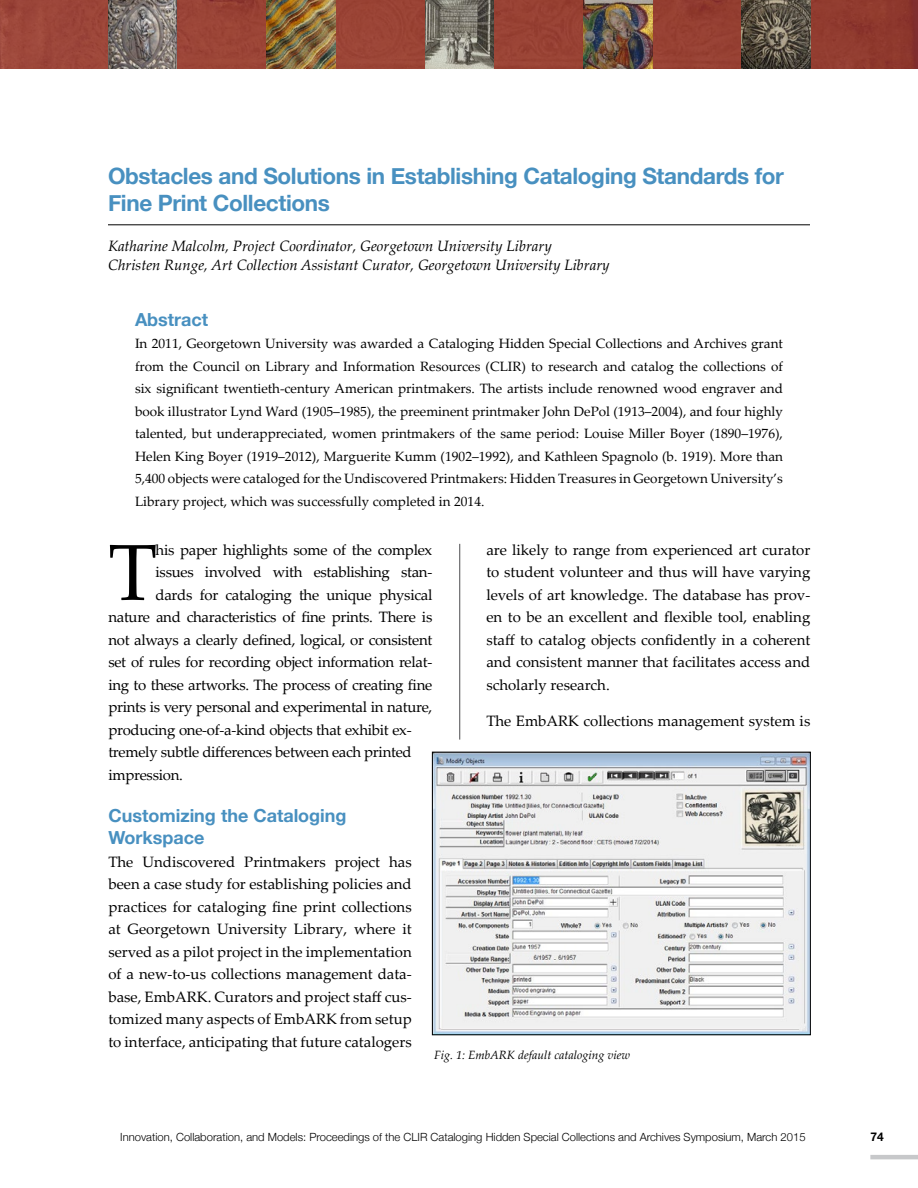
<style>
.page{position:relative;width:918px;height:1188px;background:#fff}
.page>*{position:absolute;margin:0;border:0;box-sizing:border-box;transform-origin:0 0}
._8_Intro_Copy{font:79.65px "Palatino Linotype";color:#000}
._4_Title{font:700 22.5px/27px "Helvetica Neue";letter-spacing:-.015em;color:#4890c0}
._2_Header{font:700 18px/22.5px "Helvetica Neue";color:#4890c0}
._6_Abstract_Header{font:700 18px "Helvetica Neue";color:#4890c0}
.Body_Copy{font:15px/22.5px "Palatino Linotype";color:#000;text-align:justify}
._8_Intro_Copy-2{font:15px "Palatino Linotype";letter-spacing:-.02em;color:#000}
._5_Author_-_space_af{font:italic 15px/19.5px "Palatino Linotype";color:#000}
._7_Abstract_Copy{font:13.5px/22.5px "Palatino Linotype";color:#000;text-align:justify}
._3_Caption{font:italic 12px "Palatino Linotype";color:#000}
.t1{font:700 12px "Helvetica Neue";color:#000}
.t2{font:300 11.25px "Helvetica Neue";color:#000}
</style>
<div class="page">
<img style="left:0;top:0;width:918px;height:69px">
<img style="left:108px;top:0;width:69px;height:69px">
<img style="left:425px;top:0;width:69px;height:69px">
<img style="left:267px;top:0;width:68px;height:69px">
<img style="left:742px;top:0;width:68px;height:69px">
<img style="left:583px;top:0;width:69px;height:69px">
<hr style="left:870px;top:1155px;width:48px;height:4px;background:#c7c8ca">
<hr style="left:108px;top:224px;width:702px;height:1px;background:#000">
<img style="left:434px;top:754px;width:375px;height:279px">
<div style="left:432px;top:752px;width:379px;height:283px;border:1px solid #000"></div>
<hr style="left:459px;top:544px;width:1px;height:196px;background:#4d4d4f">
<p class="_4_Title" style="left:108px;top:163px;width:677px">Obstacles and Solutions in Establishing Cataloging Standards for<br>Fine Print Collections</p>
<p class="_5_Author_-_space_af" style="left:108px;top:235px;width:503px">Katharine Malcolm, Project Coordinator, Georgetown University Library<br>Christen Runge, Art Collection Assistant Curator, Georgetown University Library</p>
<p class="_6_Abstract_Header" style="left:135px;top:305px;width:75px">Abstract</p>
<p class="_7_Abstract_Copy" style="left:135px;top:332px;width:650px">In 2011, Georgetown University was awarded a Cataloging Hidden Special Collections and Archives grant from the Council on Library and Information Resources (CLIR) to research and catalog the collections of six significant twentieth-century American printmakers. The artists include renowned wood engraver and book illustrator Lynd Ward (1905–1985), the preeminent printmaker John DePol (1913–2004), and four highly talented, but underappreciated, women printmakers of the same period: Louise Miller Boyer (1890–1976), Helen King Boyer (1919–2012), Marguerite Kumm (1902–1992), and Kathleen Spagnolo (b. 1919). More than 5,400 objects were cataloged for the Undiscovered Printmakers: Hidden Treasures in Georgetown University’s Library project, which was successfully completed in 2014.</p>
<p class="_8_Intro_Copy" style="left:108px;top:516px;width:50px">T</p>
<p class="_8_Intro_Copy-2" style="left:156px;top:539px;width:278px">his paper highlights some of the complex</p>
<p class="Body_Copy" style="left:486px;top:538px;width:326px">are likely to range from experienced art curator to student volunteer and thus will have varying levels of art knowledge. The database has prov&shy;en to be an excellent and flexible tool, enabling staff to catalog objects confidently in a coherent and consistent manner that facilitates access and scholarly research.</p>
<p class="Body_Copy" style="left:486px;top:709px;width:326px">The EmbARK collections management system is</p>
<p class="_8_Intro_Copy-2" style="left:156px;top:562px;width:278px">issues involved with establishing stan-</p>
<p class="_8_Intro_Copy-2" style="left:156px;top:584px;width:278px">dards for cataloging the unique physical</p>
<p class="_8_Intro_Copy-2" style="left:108px;top:607px;width:326px">nature and characteristics of fine prints. There is</p>
<p class="_8_Intro_Copy-2" style="left:108px;top:629px;width:326px">not always a clearly defined, logical, or consistent</p>
<p class="_8_Intro_Copy-2" style="left:108px;top:652px;width:325px">set of rules for recording object information relat-</p>
<p class="_8_Intro_Copy-2" style="left:108px;top:674px;width:326px">ing to these artworks. The process of creating fine</p>
<p class="_8_Intro_Copy-2" style="left:108px;top:697px;width:325px">prints is very personal and experimental in nature,</p>
<p class="_8_Intro_Copy-2" style="left:108px;top:719px;width:305px">producing one-of-a-kind objects that exhibit ex-</p>
<p class="_8_Intro_Copy-2" style="left:108px;top:742px;width:305px">tremely subtle differences between each printed</p>
<p class="_8_Intro_Copy-2" style="left:108px;top:764px;width:76px">impression.</p>
<p class="_2_Header" style="left:108px;top:804px;width:240px">Customizing the Cataloging<br>Workspace</p>
<p class="Body_Copy" style="left:108px;top:850px;width:305px">The Undiscovered Printmakers project has been a case study for establishing policies and practices for cataloging fine print collections at Georgetown University Library, where it served as a pilot project in the implementation of a new-to-us collections management data&shy;base, EmbARK. Curators and project staff cus&shy;tomized many aspects of EmbARK from setup to interface, anticipating that future catalogers</p>
<p class="_3_Caption" style="left:434px;top:1046px;width:198px">Fig. 1: EmbARK default cataloging view</p>
<p class="t2" style="left:120px;top:1128px;width:687px">Innovation, Collaboration, and Models: Proceedings of the CLIR Cataloging Hidden Special Collections and Archives Symposium, March 2015</p>
<p class="t1" style="left:870px;top:1128px;width:15px">74</p>
</div>
